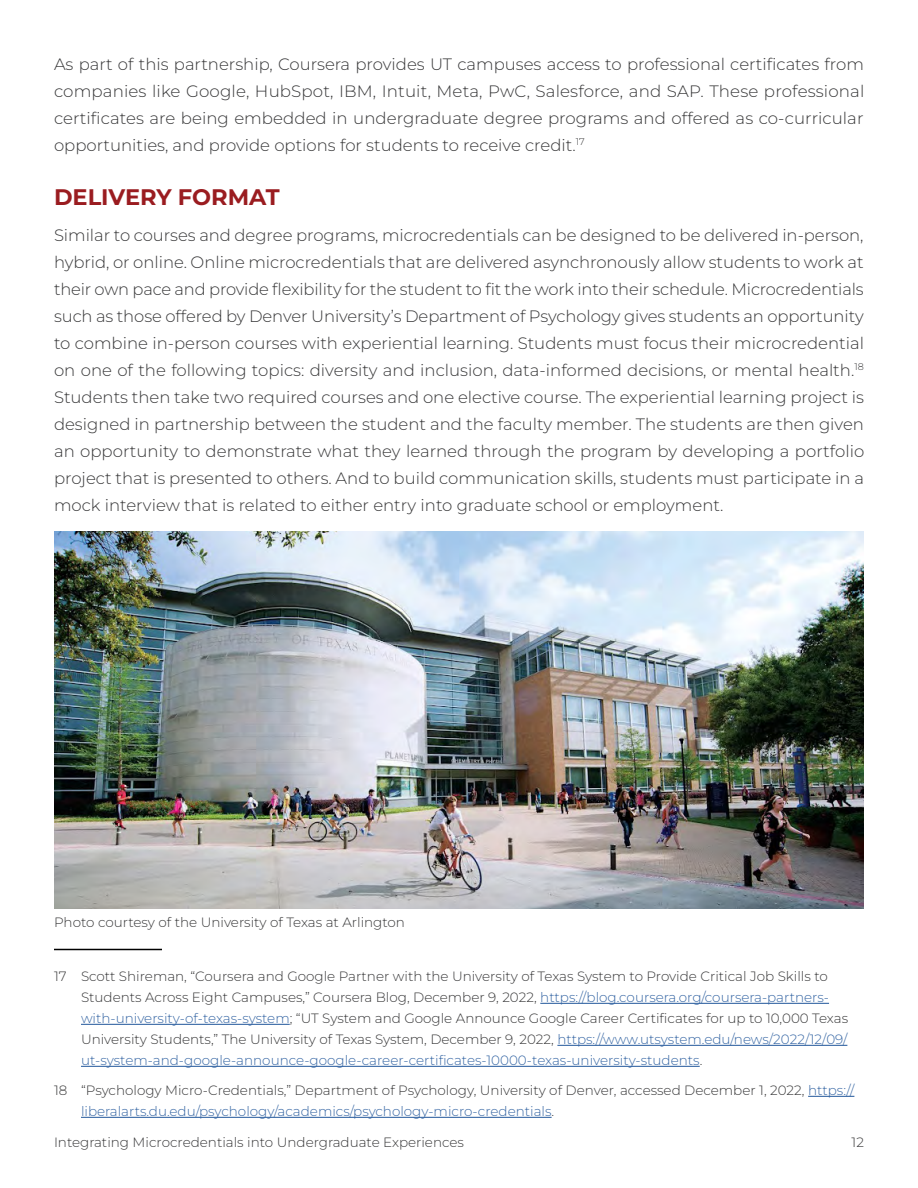
<style>
.page{position:relative;width:918px;height:1188px;background:#fff}
.page>*{position:absolute;margin:0;border:0;box-sizing:border-box;transform-origin:0 0}
.t1{font:700 22.5px "Montserrat";color:#9a1c20}
.t2{font:100 16.5px/27px "Montserrat";color:#383839;text-align:justify}
.t3{font:100 13.5px/21px "Montserrat";color:#383839}
.s1{color:#3666a4}
</style>
<div class="page">
<hr style="left:54px;top:949px;width:108px;height:1px;background:#000">
<hr style="left:540px;top:1003px;width:289px;height:1px;background:#3666a4">
<hr style="left:81px;top:1024px;width:209px;height:1px;background:#3666a4">
<hr style="left:557px;top:1045px;width:290px;height:1px;background:#3666a4">
<hr style="left:81px;top:1066px;width:619px;height:1px;background:#3666a4">
<hr style="left:808px;top:1096px;width:46px;height:1px;background:#3666a4">
<hr style="left:81px;top:1117px;width:471px;height:1px;background:#3666a4">
<img style="left:54px;top:531px;width:810px;height:378px">
<p class="t2" style="left:54px;top:50px;width:812px">As part of this partnership, Coursera provides UT campuses access to professional certificates from companies like Google, HubSpot, IBM, Intuit, Meta, PwC, Salesforce, and SAP. These professional certificates are being embedded in undergraduate degree programs and offered as co-curricular opportunities, and provide options for students to receive credit.<sup>17</sup></p>
<h1 class="t1" style="left:54px;top:182px;width:227px">DELIVERY FORMAT</h1>
<p class="t2" style="left:54px;top:221px;width:812px">Similar to courses and degree programs, microcredentials can be designed to be delivered in-person, hybrid, or online. Online microcredentials that are delivered asynchronously allow students to work at their own pace and provide flexibility for the student to fit the work into their schedule. Microcredentials such as those offered by Denver University’s Department of Psychology gives students an opportunity to combine in-person courses with experiential learning. Students must focus their microcredential on one of the following topics: diversity and inclusion, data-informed decisions, or mental health.<sup>18<br></sup>Students then take two required courses and one elective course. The experiential learning project is designed in partnership between the student and the faculty member. The students are then given an opportunity to demonstrate what they learned through the program by developing a portfolio project that is presented to others. And to build communication skills, students must participate in a mock interview that is related to either entry into graduate school or employment.</p>
<p class="t3" style="left:54px;top:912px;width:353px">Photo courtesy of the University of Texas at Arlington</p>
<p class="t3" style="left:81px;top:965px;width:769px;text-indent:-27px">17 Scott Shireman, “Coursera and Google Partner with the University of Texas System to Provide Critical Job Skills to Students Across Eight Campuses,” Coursera Blog, December 9, 2022, <span class="s1">https://blog.coursera.org/coursera-partners&shy;with-university-of-texas-system</span>; “UT System and Google Announce Google Career Certificates for up to 10,000 Texas University Students,” The University of Texas System, December 9, 2022, <span class="s1">https://www.utsystem.edu/news/2022/12/09/ ut-system-and-google-announce-google-career-certificates-10000-texas-university-students</span>.</p>
<p class="t3" style="left:81px;top:1079px;width:775px;text-indent:-27px">18 “Psychology Micro-Credentials,” Department of Psychology, University of Denver, accessed December 1, 2022, <span class="s1">https:// liberalarts.du.edu/psychology/academics/psychology-micro-credentials</span>.</p>
<p class="t3" style="left:54px;top:1131px;width:412px">Integrating Microcredentials into Undergraduate Experiences</p>
<p class="t3" style="left:852px;top:1131px;width:14px">12</p>
</div>
